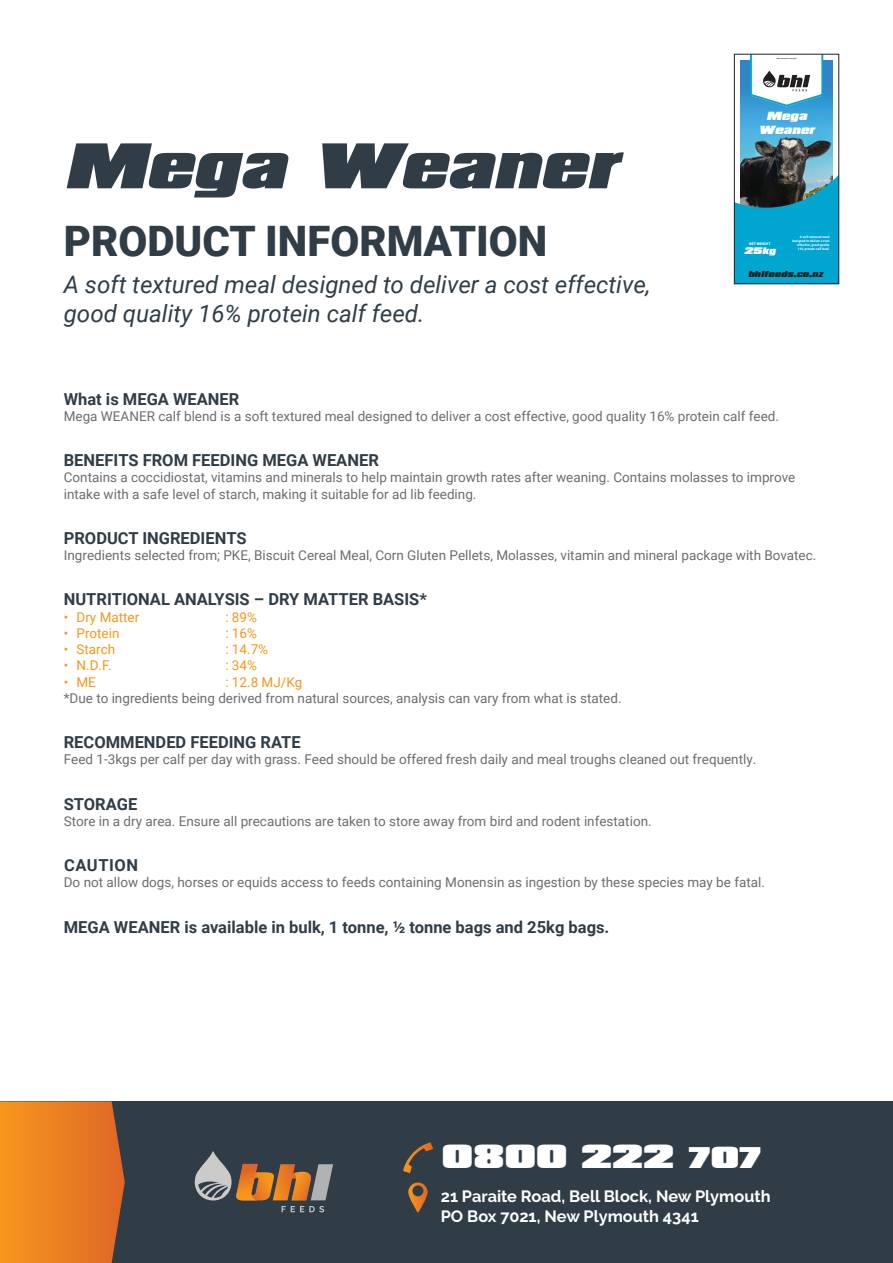
<style>
.page{position:relative;width:893px;height:1263px;background:#fff}
.page>*{position:absolute;margin:0;border:0;box-sizing:border-box;transform-origin:0 0}
.t1{font:italic 55.35px "Padaloma";color:#303d47}
.t2{font:900 42px "Roboto";color:#303d47}
.t3{font:28.35px "Padaloma";color:#fff}
.t4{font:italic 24px/28.8px "Roboto";color:#303d47}
.t5{font:700 16.5px "Roboto";color:#303d47}
.t6{font:700 16.5px "Roboto";letter-spacing:.035em;color:#303d47}
.t7{font:700 16.35px/19.6px "Raleway";color:#fff}
.t8{font:13.5px/16.2px "Roboto";color:#6c6d70}
.t9{font:13.5px "Roboto";color:#f7971d}
.t10{font:italic 10.05px/13.6px "Padaloma";color:#fff;text-align:center}
.t11{font:italic 8.1px "Padaloma";color:#fff}
.t12{font:italic 7.5px "Padaloma";color:#231f20}
.t13{font:900 3.6px "Roboto";letter-spacing:.025em;color:#fff}
.t14{font:700 3.3px/3.9px "Roboto";color:#fff;text-align:right}
.s1{font-size:25.65px}
</style>
<div class="page">
<div style="left:0;top:1101px;width:893px;height:162px;background:#303d47"></div>
<svg style="left:0;top:1101px;width:125px;height:162px;background:#e37d23"></svg>
<svg style="left:282px;top:1206px;width:42px;height:6px"></svg>
<svg style="left:195px;top:1151px;width:138px;height:49px"></svg>
<svg style="left:408px;top:1182px;width:20px;height:30px"></svg>
<svg style="left:403px;top:1142px;width:30px;height:31px"></svg>
<img style="left:741px;top:61px;width:91px;height:114px">
<svg style="left:736px;top:175px;width:101px;height:107px;background:#0f8fae"></svg>
<svg style="left:750px;top:56px;width:73px;height:51px"></svg>
<div style="left:734px;top:54px;width:105px;height:230px;border:1px solid #231f20"></div>
<h1 class="t1" style="left:64px;top:133px;width:556px">Mega Weaner</h1>
<h2 class="t2" style="left:64px;top:211px;width:485px">PRODUCT INFORMATION</h2>
<h3 class="t4" style="left:64px;top:269px;width:588px">A soft textured meal designed to deliver a cost effective, good quality 16% protein calf feed.</h3>
<p class="t10" style="left:759px;top:109px;width:57px">Mega<br>Weaner</p>
<p class="t13" style="left:749px;top:241px;width:23px">NET WEIGHT</p>
<p class="t11" style="left:744px;top:245px;width:33px">25kg</p>
<p class="t14" style="left:792px;top:235px;width:39px">A soft textured meal designed to deliver a cost effective, good quality<br>16% protein calf feed.</p>
<p class="t12" style="left:748px;top:269px;width:77px">bhlfeeds.co.nz</p>
<p class="t5" style="left:64px;top:387px;width:177px">What is MEGA WEANER</p>
<p class="t8" style="left:64px;top:407px;width:717px">Mega WEANER calf blend is a soft textured meal designed to deliver a cost effective, good quality 16% protein calf feed.</p>
<p class="t5" style="left:64px;top:449px;width:317px">BENEFITS FROM FEEDING MEGA WEANER</p>
<p class="t8" style="left:64px;top:469px;width:733px">Contains a coccidiostat, vitamins and minerals to help maintain growth rates after weaning. Contains molasses to improve intake with a safe level of starch, making it suitable for ad lib feeding.</p>
<p class="t5" style="left:64px;top:526px;width:184px">PRODUCT INGREDIENTS</p>
<p class="t8" style="left:64px;top:547px;width:754px">Ingredients selected from; PKE, Biscuit Cereal Meal, Corn Gluten Pellets, Molasses, vitamin and mineral package with Bovatec.</p>
<p class="t5" style="left:64px;top:588px;width:365px">NUTRITIONAL ANALYSIS – DRY MATTER BASIS*</p>
<p class="t9" style="left:64px;top:607px;width:77px">• Dry Matter</p>
<p class="t9" style="left:225px;top:607px;width:33px">: 89%</p>
<p class="t9" style="left:64px;top:624px;width:57px">• Protein</p>
<p class="t9" style="left:225px;top:624px;width:33px">: 16%</p>
<p class="t9" style="left:64px;top:640px;width:53px">• Starch</p>
<p class="t9" style="left:225px;top:640px;width:44px">: 14.7%</p>
<p class="t9" style="left:64px;top:656px;width:49px">• N.D.F.</p>
<p class="t9" style="left:225px;top:656px;width:33px">: 34%</p>
<p class="t9" style="left:64px;top:672px;width:34px">• ME</p>
<p class="t9" style="left:225px;top:672px;width:79px">: 12.8 MJ/Kg</p>
<p class="t8" style="left:64px;top:689px;width:559px">*Due to ingredients being derived from natural sources, analysis can vary from what is stated.</p>
<p class="t5" style="left:64px;top:731px;width:238px">RECOMMENDED FEEDING RATE</p>
<p class="t8" style="left:64px;top:751px;width:694px">Feed 1-3kgs per calf per day with grass. Feed should be offered fresh daily and meal troughs cleaned out frequently.</p>
<p class="t5" style="left:64px;top:792px;width:75px">STORAGE</p>
<p class="t8" style="left:64px;top:812px;width:589px">Store in a dry area. Ensure all precautions are taken to store away from bird and rodent infestation.</p>
<p class="t6" style="left:64px;top:854px;width:76px">CAUTION</p>
<p class="t8" style="left:64px;top:874px;width:703px">Do not allow dogs, horses or equids access to feeds containing Monensin as ingestion by these species may be fatal.</p>
<p class="t5" style="left:64px;top:915px;width:547px">MEGA WEANER is available in bulk, 1 tonne, ½ tonne bags and 25kg bags.</p>
<h3 class="t3" style="left:442px;top:1140px;width:321px">0800 222 <span class="s1">707</span></h3>
<p class="t7" style="left:441px;top:1187px;width:331px">21 Paraite Road, Bell Block, New Plymouth<br>PO Box 7021, New Plymouth 4341</p>
</div>
